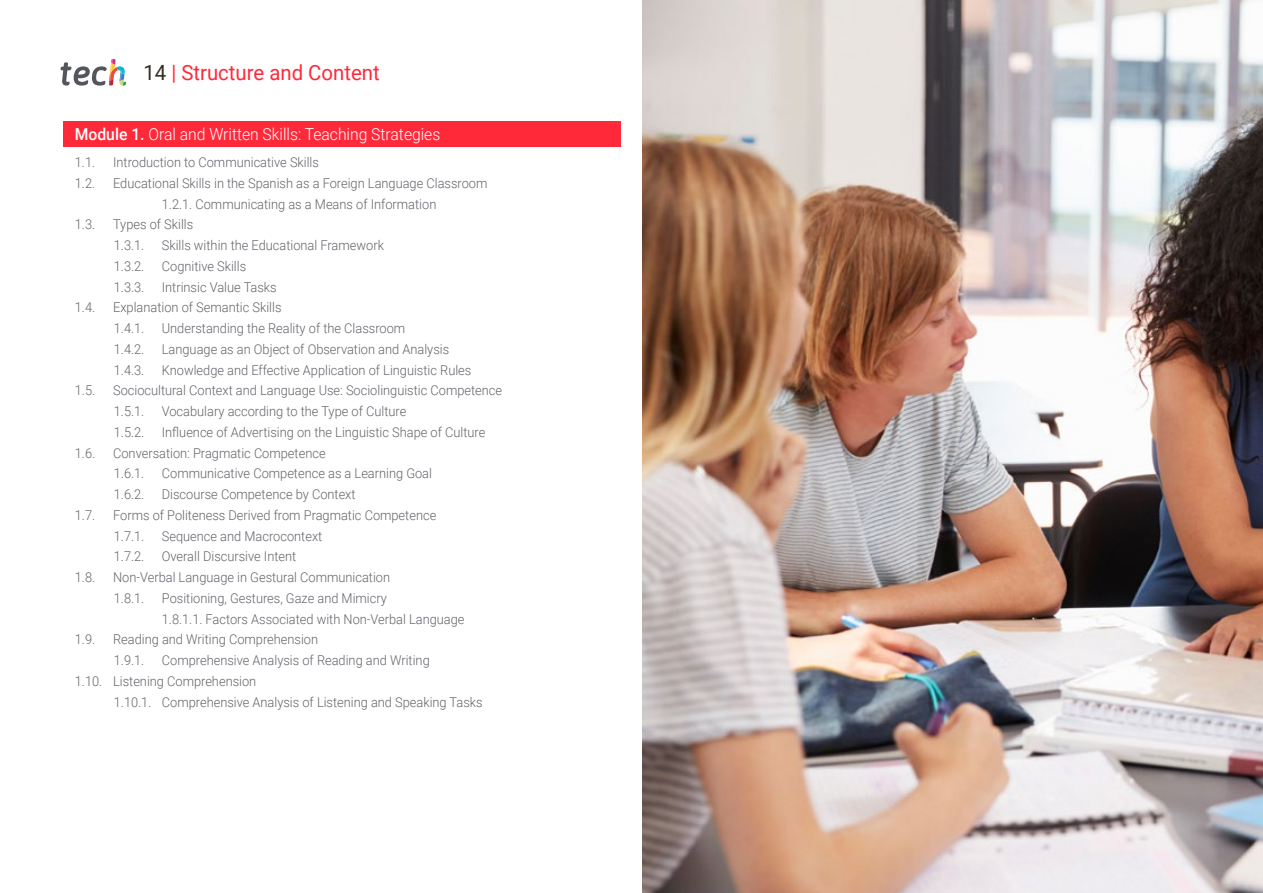
<style>
.page{position:relative;width:1263px;height:893px;background:#fff}
.page>*{position:absolute;margin:0;border:0;box-sizing:border-box;transform-origin:0 0}
.t1{font:21px "Roboto";color:#ff293a}
.t2{font:300 16.5px "Roboto";color:#fff;scale:.95 1}
.t3{font:300 13.5px/20.7px "Roboto";color:#61646a;scale:.95 1}
.s1{color:#312e20}
.s2{font-weight:500}
</style>
<div class="page">
<img style="left:642px;top:0;width:621px;height:893px">
<svg style="left:61px;top:59px;width:65px;height:27px"></svg>
<div style="left:64px;top:121px;width:557px;height:25px;background:#ff293a"></div>
<h1 class="t1" style="left:144px;top:57px;width:238px"><span class="s1">14</span> | Structure and Content</h1>
<p class="t2" style="left:75px;top:123px;width:386px"><span class="s2">Module 1.</span> Oral and Written Skills: Teaching Strategies</p>
<p class="t3" style="left:75px;top:151px;width:23px">1.1.</p>
<p class="t3" style="left:113px;top:151px;width:218px">Introduction to Communicative Skills</p>
<p class="t3" style="left:75px;top:172px;width:23px">1.2.</p>
<p class="t3" style="left:113px;top:172px;width:396px;text-align:center">Educational Skills in the Spanish as a Foreign Language Classroom<br>1.2.1. Communicating as a Means of Information</p>
<p class="t3" style="left:75px;top:214px;width:23px">1.3.</p>
<p class="t3" style="left:113px;top:214px;width:86px">Types of Skills<br>1.3.1.</p>
<p class="t3" style="left:162px;top:234px;width:235px">Skills within the Educational Framework</p>
<p class="t3" style="left:114px;top:255px;width:34px">1.3.2.</p>
<p class="t3" style="left:162px;top:255px;width:90px">Cognitive Skills</p>
<p class="t3" style="left:114px;top:276px;width:34px">1.3.3.</p>
<p class="t3" style="left:162px;top:276px;width:122px">Intrinsic Value Tasks</p>
<p class="t3" style="left:75px;top:297px;width:23px">1.4.</p>
<p class="t3" style="left:113px;top:297px;width:179px">Explanation of Semantic Skills<br>1.4.1.</p>
<p class="t3" style="left:162px;top:317px;width:258px">Understanding the Reality of the Classroom</p>
<p class="t3" style="left:114px;top:338px;width:34px">1.4.2.</p>
<p class="t3" style="left:162px;top:338px;width:304px">Language as an Object of Observation and Analysis</p>
<p class="t3" style="left:114px;top:359px;width:34px">1.4.3.</p>
<p class="t3" style="left:162px;top:359px;width:327px">Knowledge and Effective Application of Linguistic Rules</p>
<p class="t3" style="left:75px;top:380px;width:23px">1.5.</p>
<p class="t3" style="left:113px;top:380px;width:411px">Sociocultural Context and Language Use: Sociolinguistic Competence<br>1.5.1.</p>
<p class="t3" style="left:162px;top:400px;width:259px">Vocabulary according to the Type of Culture</p>
<p class="t3" style="left:114px;top:421px;width:34px">1.5.2.</p>
<p class="t3" style="left:162px;top:421px;width:342px">Influence of Advertising on the Linguistic Shape of Culture</p>
<p class="t3" style="left:75px;top:442px;width:23px">1.6.</p>
<p class="t3" style="left:113px;top:442px;width:225px">Conversation: Pragmatic Competence<br>1.6.1.</p>
<p class="t3" style="left:162px;top:463px;width:286px">Communicative Competence as a Learning Goal</p>
<p class="t3" style="left:114px;top:483px;width:34px">1.6.2.</p>
<p class="t3" style="left:162px;top:483px;width:205px">Discourse Competence by Context</p>
<p class="t3" style="left:75px;top:504px;width:23px">1.7.</p>
<p class="t3" style="left:113px;top:504px;width:342px">Forms of Politeness Derived from Pragmatic Competence<br>1.7.1.</p>
<p class="t3" style="left:162px;top:525px;width:170px">Sequence and Macrocontext</p>
<p class="t3" style="left:114px;top:546px;width:34px">1.7.2.</p>
<p class="t3" style="left:162px;top:546px;width:143px">Overall Discursive Intent</p>
<p class="t3" style="left:75px;top:566px;width:23px">1.8.</p>
<p class="t3" style="left:113px;top:566px;width:293px">Non-Verbal Language in Gestural Communication<br>1.8.1.</p>
<p class="t3" style="left:162px;top:587px;width:320px">Positioning, Gestures, Gaze and Mimicry<br>1.8.1.1. Factors Associated with Non-Verbal Language</p>
<p class="t3" style="left:75px;top:629px;width:23px">1.9.</p>
<p class="t3" style="left:113px;top:629px;width:217px">Reading and Writing Comprehension<br>1.9.1.</p>
<p class="t3" style="left:75px;top:649px;width:375px;text-indent:87px">Comprehensive Analysis of Reading and Writing<br>1.10. Listening Comprehension</p>
<p class="t3" style="left:114px;top:691px;width:390px">1.10.1. Comprehensive Analysis of Listening and Speaking Tasks</p>
</div>
